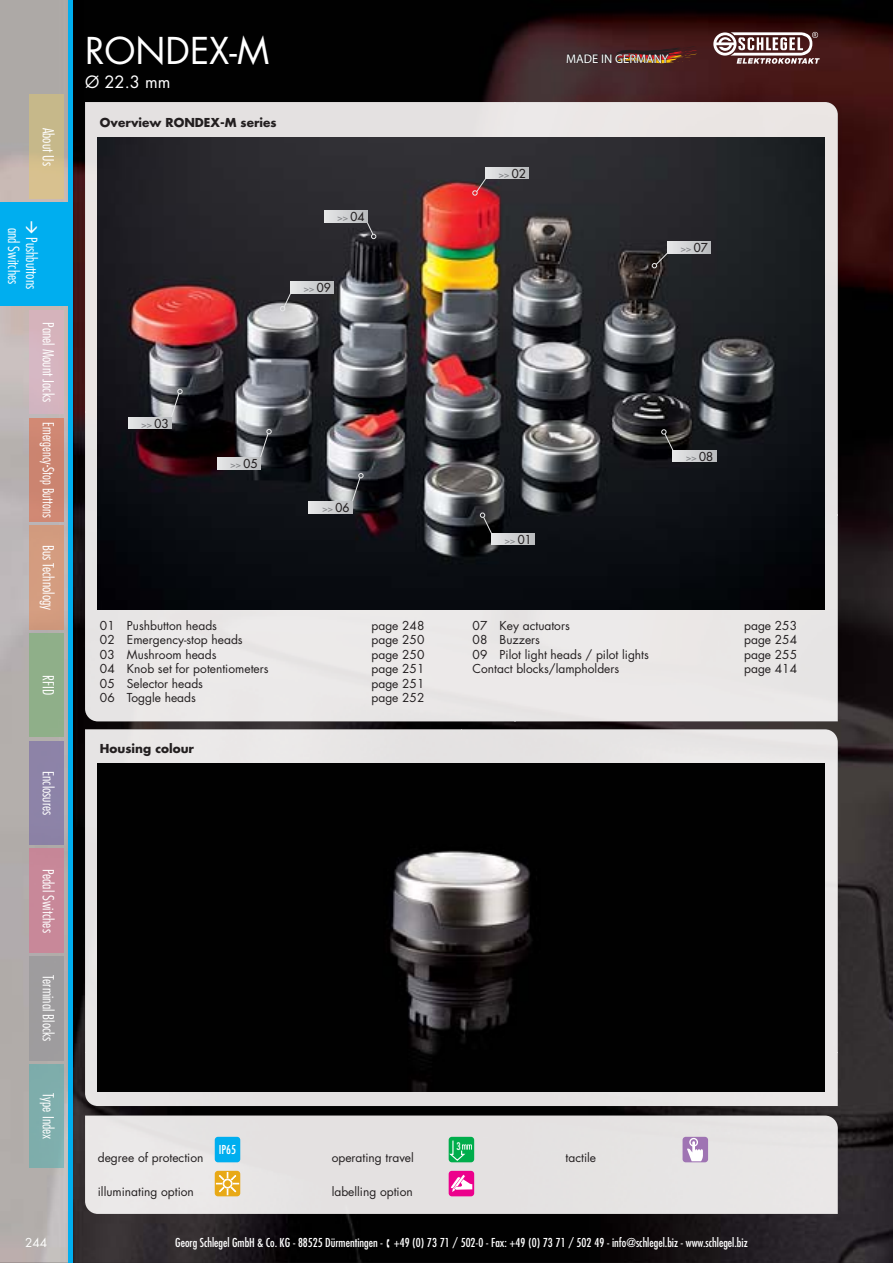
<style>
.page{position:relative;width:893px;height:1263px;background:#fff}
.page>*{position:absolute;margin:0;border:0;box-sizing:border-box;transform-origin:0 0}
.t1{font:36px "Futura Std";color:#fff}
.t2{font:16.5px "Futura Std";color:#fff}
.t3{font:300 condensed 15px/18px "Futura Std";color:#fff}
.t4{font:300 condensed 15px "Futura Std";color:#fff;scale:.92 1}
.t5{font:12.6px "Myriad Pro";color:#fff}
.t6{font:12px "Futura Std";color:#231f20}
.t7{font:condensed 12px "Futura Std";color:#fff}
.t8{font:700 12px "Futura Std";color:#231f20}
.t9{font:12px "Futura Std";color:#fff}
.t10{font:condensed 10.2px "Futura Std";color:#fff}
.t11{font:500 9px "Futura Std";color:#808285}
.s1{font-size:12px;color:#231f20}
</style>
<div class="page">
<img style="left:0;top:0;width:893px;height:1263px">
<svg style="left:713px;top:32px;width:107px;height:32px"></svg>
<svg style="left:566px;top:46px;width:136px;height:21px;background:#482724"></svg>
<div style="left:0;top:202px;width:68px;height:104px;background:#00aeef"></div>
<div style="left:30px;top:957px;width:34px;height:103px;background:#9e9c9e"></div>
<div style="left:30px;top:741px;width:34px;height:104px;background:#8d83a8"></div>
<div style="left:30px;top:1064px;width:34px;height:104px;background:#7eadac"></div>
<div style="left:30px;top:526px;width:34px;height:103px;background:#d49c80"></div>
<div style="left:30px;top:310px;width:34px;height:104px;background:#d6b4bf"></div>
<div style="left:30px;top:849px;width:34px;height:103px;background:#c88899"></div>
<div style="left:30px;top:418px;width:34px;height:104px;background:#cc8571"></div>
<hr style="left:68px;top:0;width:4px;height:1263px;background:#00aeef">
<img style="left:30px;top:95px;width:34px;height:103px">
<div style="left:30px;top:634px;width:34px;height:103px;background:#8faf89"></div>
<div style="left:85px;top:102px;width:753px;height:619px;background:#eae7e6"></div>
<img style="left:98px;top:138px;width:726px;height:472px">
<svg style="left:491px;top:533px;width:44px;height:12px"></svg>
<svg style="left:480px;top:513px;width:13px;height:22px"></svg>
<svg style="left:472px;top:176px;width:16px;height:20px"></svg>
<svg style="left:351px;top:473px;width:12px;height:31px"></svg>
<svg style="left:673px;top:450px;width:43px;height:12px"></svg>
<svg style="left:661px;top:429px;width:13px;height:23px"></svg>
<svg style="left:667px;top:242px;width:44px;height:11px"></svg>
<svg style="left:652px;top:251px;width:17px;height:17px"></svg>
<svg style="left:309px;top:502px;width:43px;height:11px"></svg>
<svg style="left:259px;top:429px;width:13px;height:31px"></svg>
<svg style="left:217px;top:458px;width:43px;height:11px"></svg>
<svg style="left:170px;top:389px;width:12px;height:31px"></svg>
<svg style="left:128px;top:417px;width:43px;height:12px"></svg>
<svg style="left:485px;top:167px;width:44px;height:12px"></svg>
<svg style="left:280px;top:290px;width:12px;height:21px"></svg>
<svg style="left:290px;top:282px;width:44px;height:11px"></svg>
<svg style="left:365px;top:220px;width:11px;height:19px"></svg>
<svg style="left:324px;top:211px;width:43px;height:11px"></svg>
<div style="left:85px;top:729px;width:753px;height:377px;background:#e6e4e4"></div>
<img style="left:98px;top:763px;width:726px;height:328px">
<div style="left:85px;top:1116px;width:753px;height:98px;background:#e5e3e2"></div>
<div style="left:215px;top:1137px;width:25px;height:25px;background:#00aeef;border-radius:3px"></div>
<div style="left:449px;top:1137px;width:25px;height:25px;background:#00ad4b;border-radius:3px"></div>
<svg style="left:448px;top:1140px;width:24px;height:22px"></svg>
<div style="left:682px;top:1137px;width:26px;height:25px;background:#9f74b3;border-radius:3px"></div>
<svg style="left:687px;top:1139px;width:16px;height:22px"></svg>
<div style="left:215px;top:1171px;width:25px;height:25px;background:#e8a917;border-radius:3px"></div>
<svg style="left:216px;top:1172px;width:23px;height:23px"></svg>
<div style="left:449px;top:1171px;width:25px;height:25px;background:#ec008c;border-radius:3px"></div>
<svg style="left:451px;top:1174px;width:21px;height:18px"></svg>
<p class="t3" style="left:57px;top:128px;width:40px;rotate:90deg">About Us</p>
<p class="t3" style="left:40px;top:228px;width:63px;text-indent:10px;rotate:90deg">Pushbuttons and Switches</p>
<p class="t3" style="left:57px;top:322px;width:81px;rotate:90deg">Panel Mount Jacks</p>
<p class="t4" style="left:55px;top:422px;width:105px;rotate:90deg">Emergency-Stop Buttons</p>
<p class="t3" style="left:57px;top:545px;width:67px;rotate:90deg">Bus Technology</p>
<p class="t3" style="left:57px;top:675px;width:21px;rotate:90deg">RFID</p>
<p class="t3" style="left:57px;top:771px;width:46px;rotate:90deg">Enclosures</p>
<p class="t3" style="left:57px;top:869px;width:66px;rotate:90deg">Pedal Switches</p>
<p class="t3" style="left:57px;top:975px;width:68px;rotate:90deg">Terminal Blocks</p>
<p class="t3" style="left:57px;top:1093px;width:47px;rotate:90deg">Type Index</p>
<h1 class="t1" style="left:85px;top:34px;width:186px">RONDEX-M</h1>
<h2 class="t2" style="left:85px;top:74px;width:87px">Ø 22.3 mm</h2>
<p class="t8" style="left:100px;top:117px;width:178px">Overview RONDEX-M series</p>
<p class="t11" style="left:338px;top:214px;width:28px">&gt;&gt; <span class="s1">04</span></p>
<p class="t11" style="left:304px;top:285px;width:28px">&gt;&gt; <span class="s1">09</span></p>
<p class="t11" style="left:141px;top:420px;width:28px">&gt;&gt; <span class="s1">03</span></p>
<p class="t11" style="left:231px;top:461px;width:28px">&gt;&gt; <span class="s1">05</span></p>
<p class="t11" style="left:322px;top:505px;width:28px">&gt;&gt; <span class="s1">06</span></p>
<p class="t6" style="left:100px;top:620px;width:119px">01 Pushbutton heads</p>
<p class="t6" style="left:371px;top:620px;width:54px">page 248</p>
<p class="t6" style="left:100px;top:634px;width:144px">02 Emergency-stop heads</p>
<p class="t6" style="left:371px;top:634px;width:54px">page 250</p>
<p class="t6" style="left:100px;top:649px;width:118px">03 Mushroom heads</p>
<p class="t6" style="left:371px;top:649px;width:54px">page 250</p>
<p class="t6" style="left:100px;top:663px;width:170px">04 Knob set for potentiometers</p>
<p class="t6" style="left:371px;top:663px;width:54px">page 251</p>
<p class="t6" style="left:100px;top:678px;width:105px">05 Selector heads</p>
<p class="t6" style="left:371px;top:678px;width:54px">page 251</p>
<p class="t6" style="left:100px;top:692px;width:97px">06 Toggle heads</p>
<p class="t6" style="left:371px;top:692px;width:54px">page 252</p>
<p class="t8" style="left:100px;top:743px;width:96px">Housing colour</p>
<p class="t6" style="left:98px;top:1152px;width:107px">degree of protection</p>
<p class="t7" style="left:219px;top:1144px;width:19px">IP65</p>
<p class="t6" style="left:332px;top:1152px;width:84px">operating travel</p>
<p class="t6" style="left:98px;top:1186px;width:98px">illuminating option</p>
<p class="t6" style="left:332px;top:1186px;width:83px">labelling option</p>
<p class="t5" style="left:566px;top:54px;width:104px">MADE IN GERMANY</p>
<p class="t11" style="left:499px;top:170px;width:28px">&gt;&gt; <span class="s1">02</span></p>
<p class="t11" style="left:681px;top:245px;width:28px">&gt;&gt; <span class="s1">07</span></p>
<p class="t11" style="left:505px;top:536px;width:28px">&gt;&gt; <span class="s1">01</span></p>
<p class="t11" style="left:686px;top:453px;width:28px">&gt;&gt; <span class="s1">08</span></p>
<p class="t6" style="left:473px;top:620px;width:99px">07 Key actuators</p>
<p class="t6" style="left:744px;top:620px;width:54px">page 253</p>
<p class="t6" style="left:473px;top:634px;width:69px">08 Buzzers</p>
<p class="t6" style="left:744px;top:634px;width:54px">page 254</p>
<p class="t6" style="left:473px;top:649px;width:178px">09 Pilot light heads / pilot lights</p>
<p class="t6" style="left:744px;top:649px;width:54px">page 255</p>
<p class="t6" style="left:473px;top:663px;width:148px">Contact blocks/lampholders</p>
<p class="t6" style="left:744px;top:663px;width:54px">page 414</p>
<p class="t10" style="left:456px;top:1141px;width:6px">3</p>
<p class="t6" style="left:566px;top:1152px;width:32px">tactile</p>
<p class="t9" style="left:25px;top:1237px;width:24px">244</p>
<p class="t7" style="left:175px;top:1237px;width:574px">Georg Schlegel GmbH &amp; Co. KG - 88525 Dürmentingen - ▪ +49 (0) 73 71 / 502-0 - Fax: +49 (0) 73 71 / 502 49 - info@schlegel.biz - www.schlegel.biz</p>
</div>
